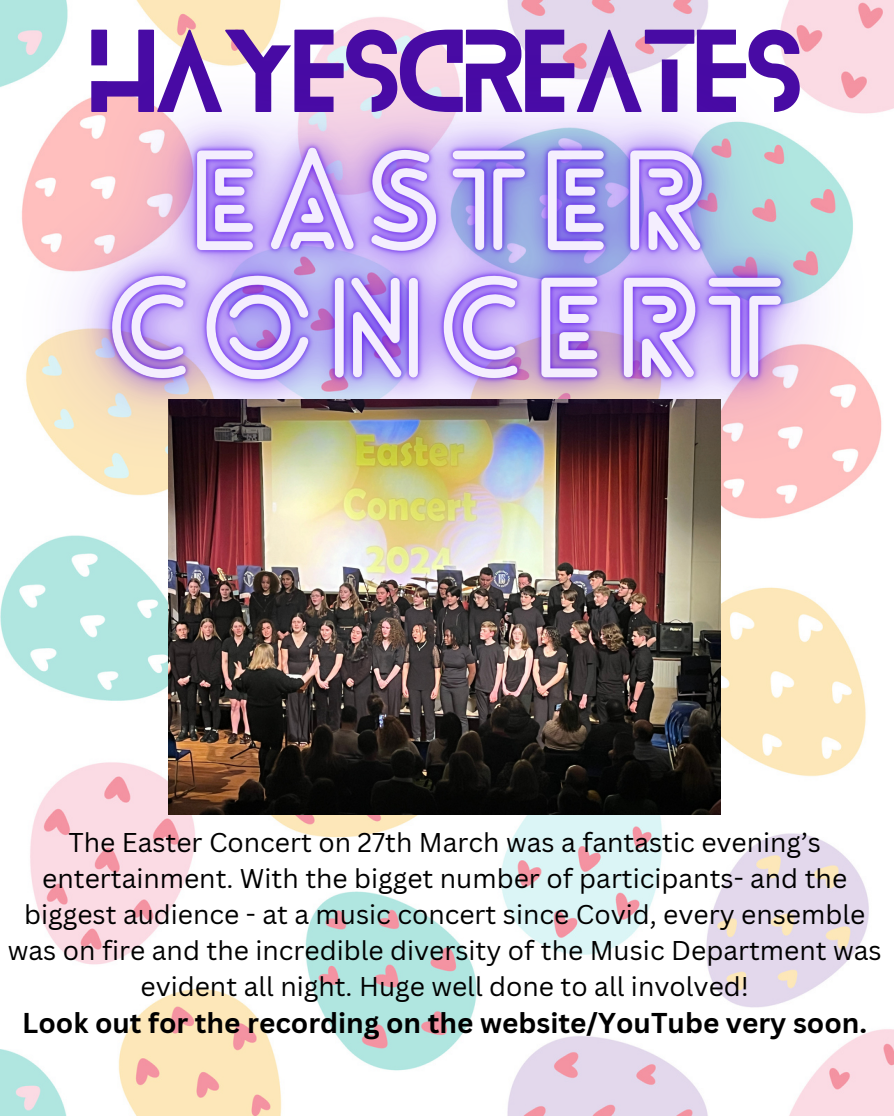
<style>
.page{position:relative;width:894px;height:1116px;background:#fff}
.page>*{position:absolute;margin:0;border:0;box-sizing:border-box;transform-origin:0 0}
.t1{font:102.9px "Blanka";color:#480ba4}
.t2{font:700 27.9px "Canva Sans";color:#000}
.t3{font:26.4px/36px "Canva Sans";color:#000;text-align:center}
</style>
<div class="page">
<img style="left:0;top:587px;width:893px;height:529px">
<img style="left:168px;top:587px;width:552px;height:228px">
<img style="left:0;top:0;width:893px;height:587px">
<h1 class="t1" style="left:91px;top:-1px;width:712px">HAYESCREATES</h1>
<p class="t3" style="left:8px;top:824px;width:875px">The Easter Concert on 27th March was a fantastic evening’s entertainment. With the bigget number of participants- and the biggest audience - at a music concert since Covid, every ensemble was on fire and the incredible diversity of the Music Department was evident all night. Huge well done to all involved!</p>
<p class="t2" style="left:22px;top:1003px;width:846px">Look out for the recording on the website/YouTube very soon.</p>
</div>
